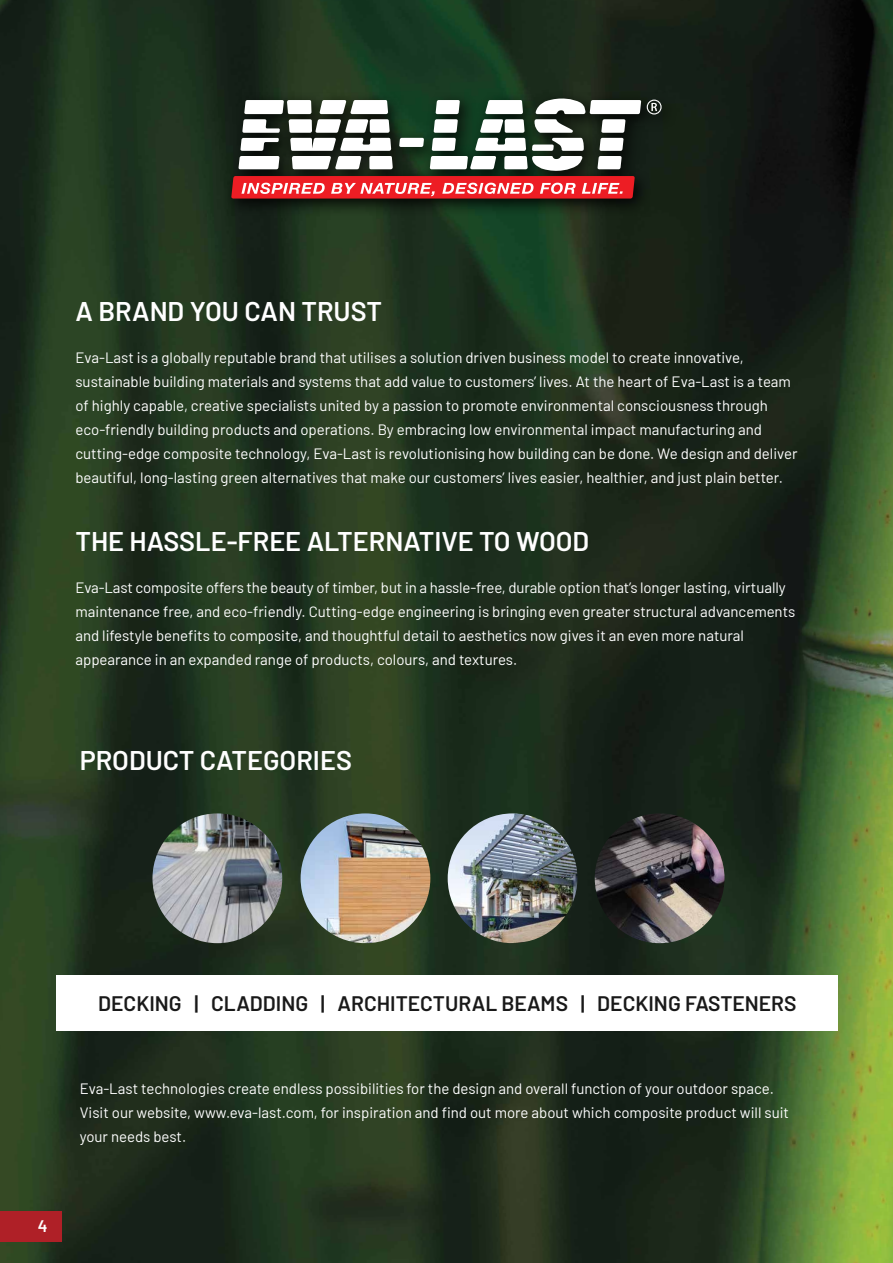
<style>
.page{position:relative;width:893px;height:1263px;background:#fff}
.page>*{position:absolute;margin:0;border:0;box-sizing:border-box;transform-origin:0 0}
.t1{font:600 27px "Barlow";color:#fff}
.t2{font:600 27px "Barlow";color:#fefefe}
.t3{font:600 21px "Barlow";color:#191919}
.t4{font:600 16.65px "Barlow";color:#fff}
.t5{font:15px/24px "Barlow";color:#fff}
.t6{font:15px/24px "Barlow";color:#fefefe}
</style>
<div class="page">
<img style="left:0;top:0;width:893px;height:1263px">
<div style="left:0;top:1211px;width:62px;height:31px;background:#af2027"></div>
<div style="left:223px;top:90px;width:457px;height:127px;background:#000;opacity:.87"></div>
<svg style="left:231px;top:96px;width:410px;height:103px"></svg>
<svg style="left:647px;top:100px;width:15px;height:15px"></svg>
<img style="left:301px;top:813px;width:129px;height:130px;border-radius:65px">
<img style="left:152px;top:813px;width:130px;height:130px;border-radius:65px">
<img style="left:448px;top:813px;width:129px;height:130px;border-radius:65px">
<img style="left:595px;top:813px;width:129px;height:130px;border-radius:65px">
<div style="left:56px;top:975px;width:782px;height:56px;background:#fff"></div>
<h1 class="t1" style="left:75px;top:291px;width:308px">A BRAND YOU CAN TRUST</h1>
<p class="t5" style="left:75px;top:344px;width:724px">Eva-Last is a globally reputable brand that utilises a solution driven business model to create innovative, sustainable building materials and systems that add value to customers’ lives. At the heart of Eva-Last is a team of highly capable, creative specialists united by a passion to promote environmental consciousness through eco-friendly building products and operations. By embracing low environmental impact manufacturing and cutting-edge composite technology, Eva-Last is revolutionising how building can be done. We design and deliver beautiful, long-lasting green alternatives that make our customers’ lives easier, healthier, and just plain better.</p>
<h1 class="t1" style="left:75px;top:522px;width:515px">THE HASSLE-FREE ALTERNATIVE TO WOOD</h1>
<p class="t5" style="left:75px;top:574px;width:721px">Eva-Last composite offers the beauty of timber, but in a hassle-free, durable option that’s longer lasting, virtually maintenance free, and eco-friendly. Cutting-edge engineering is bringing even greater structural advancements and lifestyle benefits to composite, and thoughtful detail to aesthetics now gives it an even more natural appearance in an expanded range of products, colours, and textures.</p>
<h1 class="t2" style="left:80px;top:740px;width:274px">PRODUCT CATEGORIES</h1>
<p class="t4" style="left:38px;top:1213px;width:11px">4</p>
<h2 class="t3" style="left:98px;top:988px;width:700px">DECKING | CLADDING | ARCHITECTURAL BEAMS | DECKING FASTENERS</h2>
<p class="t6" style="left:80px;top:1075px;width:711px">Eva-Last technologies create endless possibilities for the design and overall function of your outdoor space.<br>Visit our website, www.eva-last.com, for inspiration and find out more about which composite product will suit your needs best.</p>
</div>
